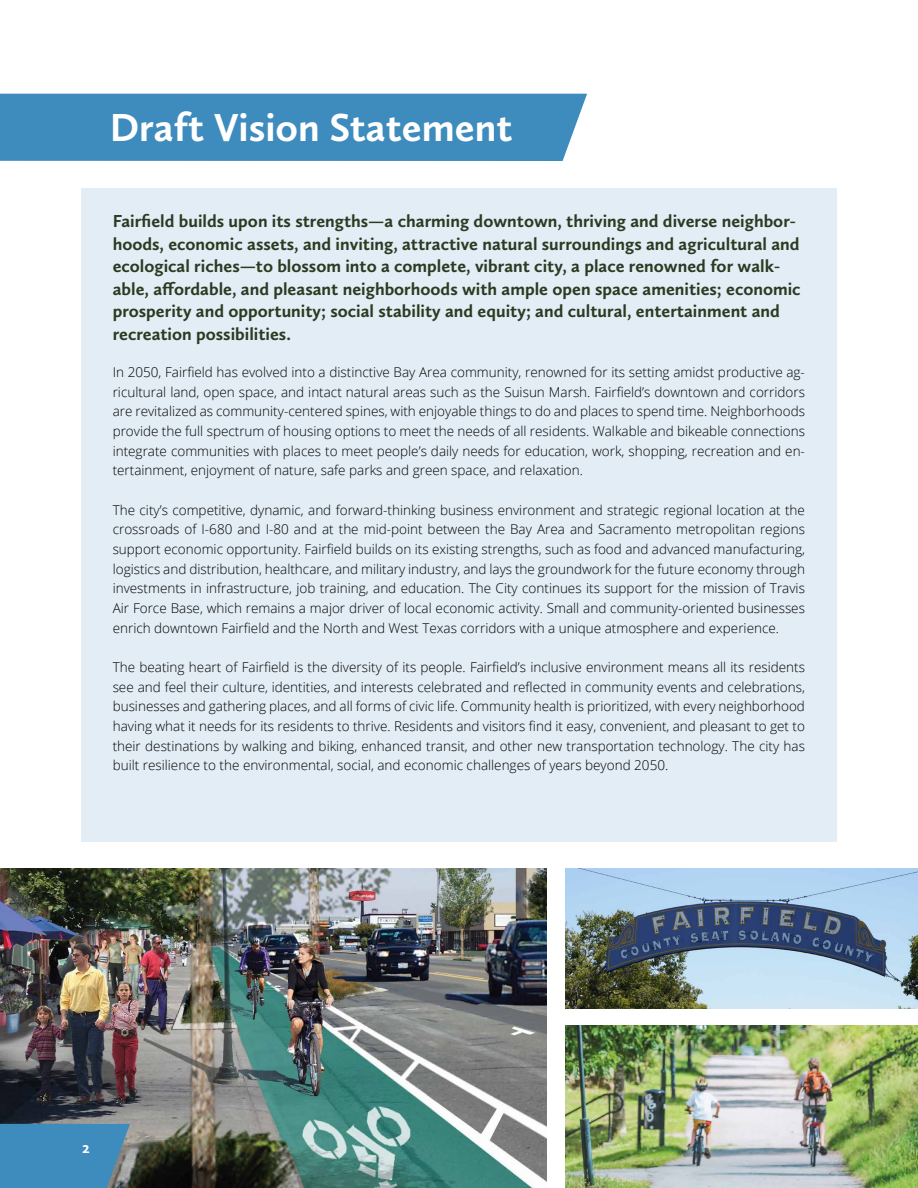
<style>
.page{position:relative;width:918px;height:1188px;background:#fff}
.page>*{position:absolute;margin:0;border:0;box-sizing:border-box;transform-origin:0 0}
.t1{font:700 40.5px "Calluna Sans";color:#fff}
.t2{font:700 18px/22.5px "Calluna Sans";color:#2b3a21}
.t3{font:700 16.5px "Calluna Sans";color:#fff}
.t4{font:300 13.5px/19.6px "Open Sans";color:#000;text-align:justify}
</style>
<div class="page">
<img style="left:0;top:868px;width:546px;height:320px">
<img style="left:566px;top:1026px;width:352px;height:162px">
<img style="left:566px;top:868px;width:352px;height:141px">
<svg style="left:0;top:1124px;width:130px;height:64px;background:#448ab8"></svg>
<div style="left:0;top:94px;width:587px;height:67px;background:#3e8bbd"></div>
<div style="left:81px;top:188px;width:756px;height:653px;background:#e2edf5"></div>
<h1 class="t1" style="left:110px;top:102px;width:404px">Draft Vision Statement</h1>
<p class="t2" style="left:113px;top:209px;width:690px">Fairfield builds upon its strengths—a charming downtown, thriving and diverse neighbor&shy;hoods, economic assets, and inviting, attractive natural surroundings and agricultural and ecological riches—to blossom into a complete, vibrant city, a place renowned for walk&shy;able, affordable, and pleasant neighborhoods with ample open space amenities; economic prosperity and opportunity; social stability and equity; and cultural, entertainment and recreation possibilities.</p>
<p class="t4" style="left:113px;top:362px;width:694px">In 2050, Fairfield has evolved into a distinctive Bay Area community, renowned for its setting amidst productive ag&shy;ricultural land, open space, and intact natural areas such as the Suisun Marsh. Fairfield’s downtown and corridors are revitalized as community-centered spines, with enjoyable things to do and places to spend time. Neighborhoods provide the full spectrum of housing options to meet the needs of all residents. Walkable and bikeable connections integrate communities with places to meet people’s daily needs for education, work, shopping, recreation and en&shy;tertainment, enjoyment of nature, safe parks and green space, and relaxation.</p>
<p class="t4" style="left:113px;top:500px;width:694px">The city’s competitive, dynamic, and forward-thinking business environment and strategic regional location at the crossroads of I-680 and I-80 and at the mid-point between the Bay Area and Sacramento metropolitan regions support economic opportunity. Fairfield builds on its existing strengths, such as food and advanced manufacturing, logistics and distribution, healthcare, and military industry, and lays the groundwork for the future economy through investments in infrastructure, job training, and education. The City continues its support for the mission of Travis Air Force Base, which remains a major driver of local economic activity. Small and community-oriented businesses enrich downtown Fairfield and the North and West Texas corridors with a unique atmosphere and experience.</p>
<p class="t4" style="left:113px;top:657px;width:694px">The beating heart of Fairfield is the diversity of its people. Fairfield’s inclusive environment means all its residents see and feel their culture, identities, and interests celebrated and reflected in community events and celebrations, businesses and gathering places, and all forms of civic life. Community health is prioritized, with every neighborhood having what it needs for its residents to thrive. Residents and visitors find it easy, convenient, and pleasant to get to their destinations by walking and biking, enhanced transit, and other new transportation technology. The city has built resilience to the environmental, social, and economic challenges of years beyond 2050.</p>
<p class="t3" style="left:82px;top:1138px;width:9px">2</p>
</div>
